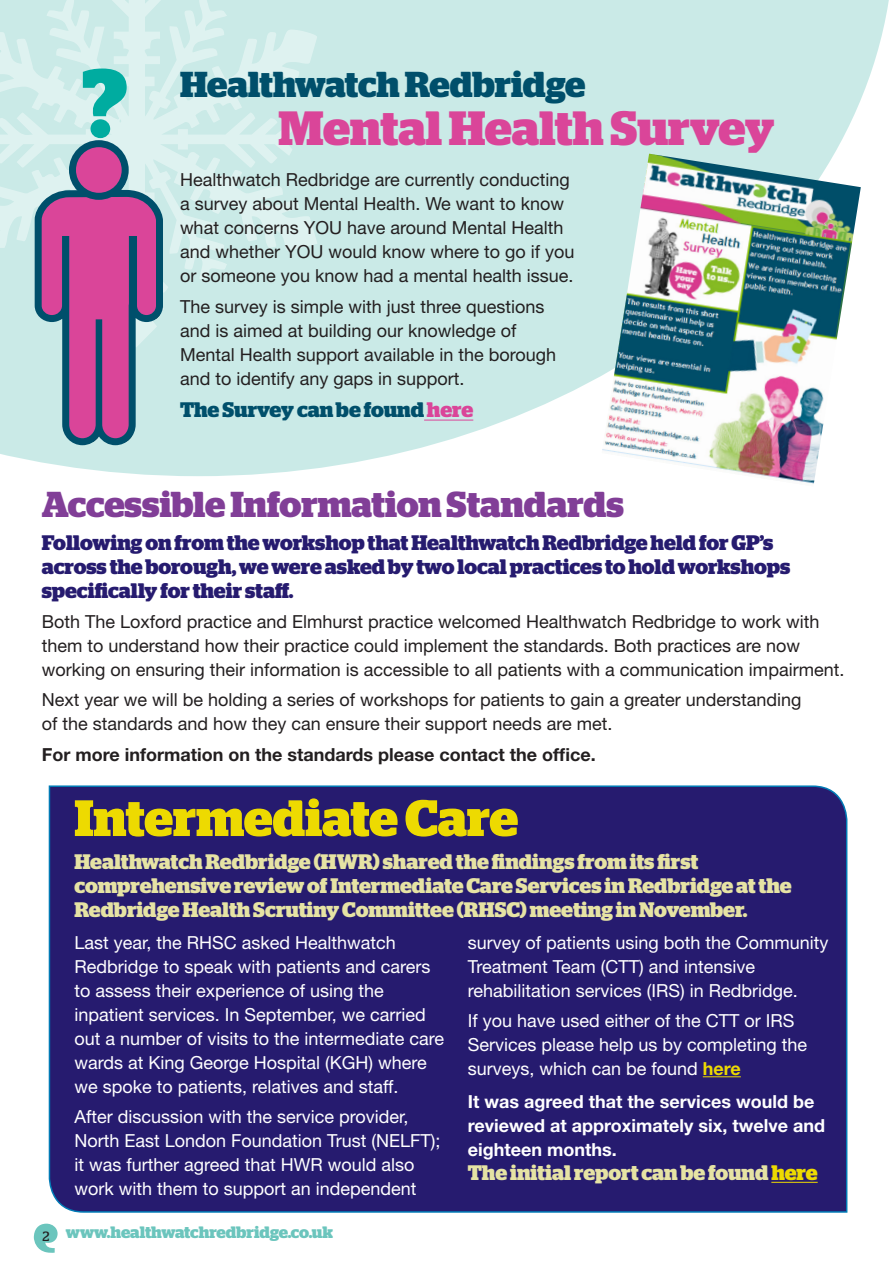
<style>
.page{position:relative;width:893px;height:1263px;background:#fff}
.page>*{position:absolute;margin:0;border:0;box-sizing:border-box;transform-origin:0 0}
.Para__Roman11_14{font:700 51px "Stag";color:#edda01}
.Para__Roman11_14-2{font:700 48px "Stag";color:#da4599}
.Para__Roman11_14-3{font:700 36px "Stag";letter-spacing:-.005em;color:#813e97}
.Para__Roman11_14-4{font:700 36px "Stag";letter-spacing:-.005em;color:#004f6b}
.Para__Roman11_14-5{font:700 21px/24px "Stag";color:#e6e3a4}
.Para__Roman11_14-6{font:700 21px/24px "Stag";letter-spacing:-.005em;color:#261b6f}
.Para__Roman11_14-7{font:700 21px "Stag";letter-spacing:-.005em;color:#004f6b}
.Para__Roman11_14-8{font:18px/24px "Helvetica Neue";color:#231f20}
.Para__Roman11_14-9{font:18px/24px "Helvetica Neue";color:#fff}
.Para__Roman11_14-10{font:700 18px/24px "Helvetica Neue";color:#fff}
.Para__Roman11_14-11{font:700 18px "Helvetica Neue";color:#231f20}
.t1{font:700 16.5px "Stag";letter-spacing:-.005em;color:#6bc5bd}
.s1{color:#da4599}
.s2{font-weight:700;color:#edda01}
.s3{color:#edda01}
</style>
<div class="page">
<svg style="left:34px;top:1224px;width:24px;height:29px"></svg>
<svg style="left:0;top:0;width:889px;height:476px;background:#d0ece9"></svg>
<svg style="left:0;top:0;width:317px;height:347px;background:#d0ece9"></svg>
<div style="left:48px;top:785px;width:800px;height:428px;background:#261b6f"></div>
<hr style="left:424px;top:420px;width:49px;height:1px;background:#da4599">
<hr style="left:703px;top:1076px;width:38px;height:1px;background:#edda01">
<hr style="left:771px;top:1182px;width:47px;height:1px;background:#edda01">
<img style="left:602px;top:154px;width:259px;height:330px">
<svg style="left:35px;top:69px;width:128px;height:376px;background:#ad8cb2"></svg>
<p class="Para__Roman11_14-4" style="left:180px;top:71px;width:407px">Healthwatch Redbridge</p>
<p class="Para__Roman11_14-2" style="left:279px;top:111px;width:497px">Mental Health Survey</p>
<p class="Para__Roman11_14-8" style="left:180px;top:168px;width:396px">Healthwatch Redbridge are currently conducting a survey about Mental Health. We want to know what concerns YOU have around Mental Health and whether YOU would know where to go if you or someone you know had a mental health issue.</p>
<p class="Para__Roman11_14-8" style="left:180px;top:294px;width:378px">The survey is simple with just three questions and is aimed at building our knowledge of Mental Health support available in the borough and to identify any gaps in support.</p>
<p class="Para__Roman11_14-7" style="left:180px;top:402px;width:295px">The Survey can be found <span class="s1">here</span></p>
<p class="Para__Roman11_14-3" style="left:42px;top:491px;width:584px">Accessible Information Standards</p>
<p class="Para__Roman11_14-6" style="left:42px;top:532px;width:750px">Following on from the workshop that Healthwatch Redbridge held for GP’s across the borough, we were asked by two local practices to hold workshops specifically for their staff.</p>
<p class="Para__Roman11_14-8" style="left:42px;top:609px;width:804px">Both The Loxford practice and Elmhurst practice welcomed Healthwatch Redbridge to work with them to understand how their practice could implement the standards. Both practices are now working on ensuring their information is accessible to all patients with a communication impairment.</p>
<p class="Para__Roman11_14-8" style="left:42px;top:688px;width:761px">Next year we will be holding a series of workshops for patients to gain a greater understanding of the standards and how they can ensure their support needs are met.</p>
<p class="Para__Roman11_14-11" style="left:42px;top:743px;width:555px">For more information on the standards please contact the office.</p>
<p class="Para__Roman11_14" style="left:74px;top:799px;width:445px">Intermediate Care</p>
<p class="Para__Roman11_14-5" style="left:74px;top:851px;width:719px">Healthwatch Redbridge (HWR) shared the findings from its first comprehensive review of Intermediate Care Services in Redbridge at the<br>Redbridge Health Scrutiny Committee (RHSC) meeting in November.</p>
<p class="Para__Roman11_14-9" style="left:74px;top:930px;width:371px">Last year, the RHSC asked Healthwatch Redbridge to speak with patients and carers to assess their experience of using the inpatient services. In September, we carried out a number of visits to the intermediate care wards at King George Hospital (KGH) where we spoke to patients, relatives and staff.</p>
<p class="Para__Roman11_14-9" style="left:74px;top:1104px;width:368px">After discussion with the service provider, North East London Foundation Trust (NELFT); it was further agreed that HWR would also work with them to support an independent</p>
<p class="Para__Roman11_14-9" style="left:468px;top:930px;width:362px">survey of patients using both the Community<br>Treatment Team (CTT) and intensive rehabilitation services (IRS) in Redbridge.</p>
<p class="Para__Roman11_14-9" style="left:468px;top:1008px;width:341px">If you have used either of the CTT or IRS<br>Services please help us by completing the surveys, which can be found <span class="s2">here</span></p>
<p class="Para__Roman11_14-10" style="left:468px;top:1089px;width:359px">It was agreed that the services would be reviewed at approximately six, twelve and eighteen months.</p>
<p class="Para__Roman11_14-5" style="left:468px;top:1162px;width:351px">The initial report can be found<span class="s3">here</span></p>
<p class="t1" style="left:43px;top:1226px;width:292px"><sub>2</sub> www.healthwatchredbridge.co.uk</p>
</div>
